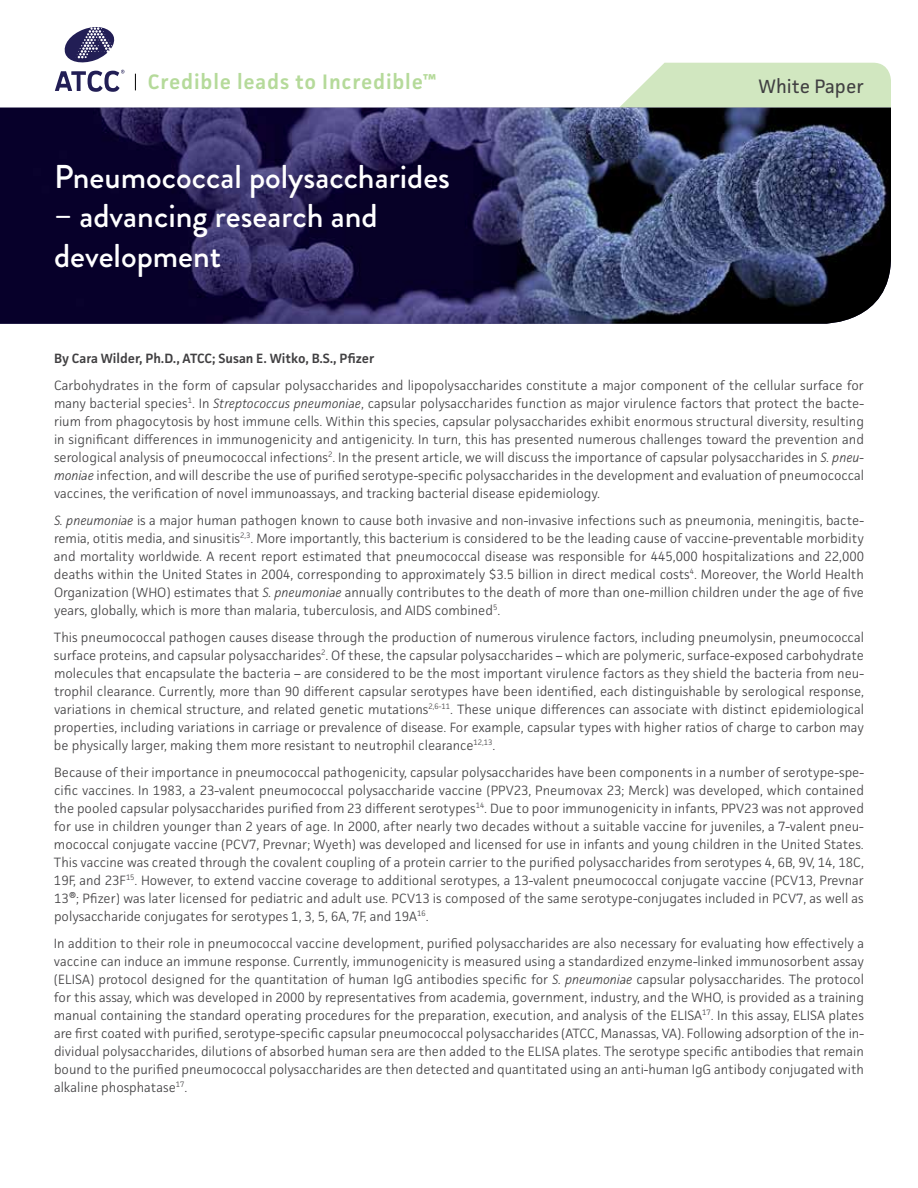
<style>
.page{position:relative;width:918px;height:1188px;background:#fff}
.page>*{position:absolute;margin:0;border:0;box-sizing:border-box;transform-origin:0 0}
.t1{font:500 33px/39.6px "Brandon Grotesque";color:#fff}
.t2{font:600 21px "Facit";letter-spacing:.04em;color:#b5da9a}
.t3{font:19.5px "Facit";color:#414042}
.t4{font:300 13.5px/18px "Facit";color:#414042;text-align:justify}
.t5{font:600 13.5px "Facit";color:#414042}
.s1{font-style:italic}
</style>
<div class="page">
<svg style="left:619px;top:63px;width:272px;height:45px;background:#d3e6c4"></svg>
<img style="left:0;top:108px;width:891px;height:216px">
<svg style="left:55px;top:27px;width:69px;height:65px"></svg>
<svg style="left:135px;top:74px;width:1px;height:16px"></svg>
<h2 class="t2" style="left:148px;top:69px;width:290px">Credible leads to Incredible™</h2>
<h3 class="t3" style="left:759px;top:74px;width:107px">White Paper</h3>
<h1 class="t1" style="left:54px;top:157px;width:398px">Pneumococcal polysaccharides</h1>
<h1 class="t1" style="left:54px;top:197px;width:325px">– advancing research and development</h1>
<p class="t5" style="left:54px;top:350px;width:322px">By Cara Wilder, Ph.D., ATCC; Susan E. Witko, B.S., Pfizer</p>
<p class="t4" style="left:54px;top:376px;width:812px">Carbohydrates in the form of capsular polysaccharides and lipopolysaccharides constitute a major component of the cellular surface for many bacterial species<sup>1</sup>. In <span class="s1">Streptococcus pneumoniae</span>, capsular polysaccharides function as major virulence factors that protect the bacte&shy;rium from phagocytosis by host immune cells. Within this species, capsular polysaccharides exhibit enormous structural diversity, resulting in significant differences in immunogenicity and antigenicity. In turn, this has presented numerous challenges toward the prevention and serological analysis of pneumococcal infections<sup>2</sup>. In the present article, we will discuss the importance of capsular polysaccharides in <span class="s1">S. pneu&shy;moniae</span> infection, and will describe the use of purified serotype-specific polysaccharides in the development and evaluation of pneumococcal vaccines, the verification of novel immunoassays, and tracking bacterial disease epidemiology.</p>
<p class="t4" style="left:54px;top:511px;width:812px"><span class="s1">S. pneumoniae</span> is a major human pathogen known to cause both invasive and non-invasive infections such as pneumonia, meningitis, bacte&shy;remia, otitis media, and sinusitis<sup>2,3</sup>. More importantly, this bacterium is considered to be the leading cause of vaccine-preventable morbidity and mortality worldwide. A recent report estimated that pneumococcal disease was responsible for 445,000 hospitalizations and 22,000 deaths within the United States in 2004, corresponding to approximately $3.5 billion in direct medical costs<sup>4</sup>. Moreover, the World Health Organization (WHO) estimates that <span class="s1">S. pneumoniae</span> annually contributes to the death of more than one-million children under the age of five years, globally, which is more than malaria, tuberculosis, and AIDS combined<sup>5</sup>.</p>
<p class="t4" style="left:54px;top:628px;width:812px">This pneumococcal pathogen causes disease through the production of numerous virulence factors, including pneumolysin, pneumococcal surface proteins, and capsular polysaccharides<sup>2</sup>. Of these, the capsular polysaccharides – which are polymeric, surface-exposed carbohydrate molecules that encapsulate the bacteria – are considered to be the most important virulence factors as they shield the bacteria from neu&shy;trophil clearance. Currently, more than 90 different capsular serotypes have been identified, each distinguishable by serological response, variations in chemical structure, and related genetic mutations<sup>2,6-11</sup>. These unique differences can associate with distinct epidemiological properties, including variations in carriage or prevalence of disease. For example, capsular types with higher ratios of charge to carbon may be physically larger, making them more resistant to neutrophil clearance<sup>12,13</sup>.</p>
<p class="t4" style="left:54px;top:763px;width:812px">Because of their importance in pneumococcal pathogenicity, capsular polysaccharides have been components in a number of serotype-spe&shy;cific vaccines. In 1983, a 23-valent pneumococcal polysaccharide vaccine (PPV23, Pneumovax 23; Merck) was developed, which contained the pooled capsular polysaccharides purified from 23 different serotypes<sup>14</sup>. Due to poor immunogenicity in infants, PPV23 was not approved for use in children younger than 2 years of age. In 2000, after nearly two decades without a suitable vaccine for juveniles, a 7-valent pneu&shy;mococcal conjugate vaccine (PCV7, Prevnar; Wyeth) was developed and licensed for use in infants and young children in the United States.<br>This vaccine was created through the covalent coupling of a protein carrier to the purified polysaccharides from serotypes 4, 6B, 9V, 14, 18C, 19F, and 23F<sup>15</sup>. However, to extend vaccine coverage to additional serotypes, a 13-valent pneumococcal conjugate vaccine (PCV13, Prevnar 13®; Pfizer) was later licensed for pediatric and adult use. PCV13 is composed of the same serotype-conjugates included in PCV7, as well as polysaccharide conjugates for serotypes 1, 3, 5, 6A, 7F, and 19A<sup>16</sup>.</p>
<p class="t4" style="left:54px;top:934px;width:812px">In addition to their role in pneumococcal vaccine development, purified polysaccharides are also necessary for evaluating how effectively a vaccine can induce an immune response. Currently, immunogenicity is measured using a standardized enzyme-linked immunosorbent assay (ELISA) protocol designed for the quantitation of human IgG antibodies specific for <span class="s1">S. pneumoniae</span> capsular polysaccharides. The protocol for this assay, which was developed in 2000 by representatives from academia, government, industry, and the WHO, is provided as a training manual containing the standard operating procedures for the preparation, execution, and analysis of the ELISA<sup>17</sup>. In this assay, ELISA plates are first coated with purified, serotype-specific capsular pneumococcal polysaccharides (ATCC, Manassas, VA). Following adsorption of the in&shy;dividual polysaccharides, dilutions of absorbed human sera are then added to the ELISA plates. The serotype specific antibodies that remain bound to the purified pneumococcal polysaccharides are then detected and quantitated using an anti-human IgG antibody conjugated with alkaline phosphatase<sup>17</sup>.</p>
</div>
